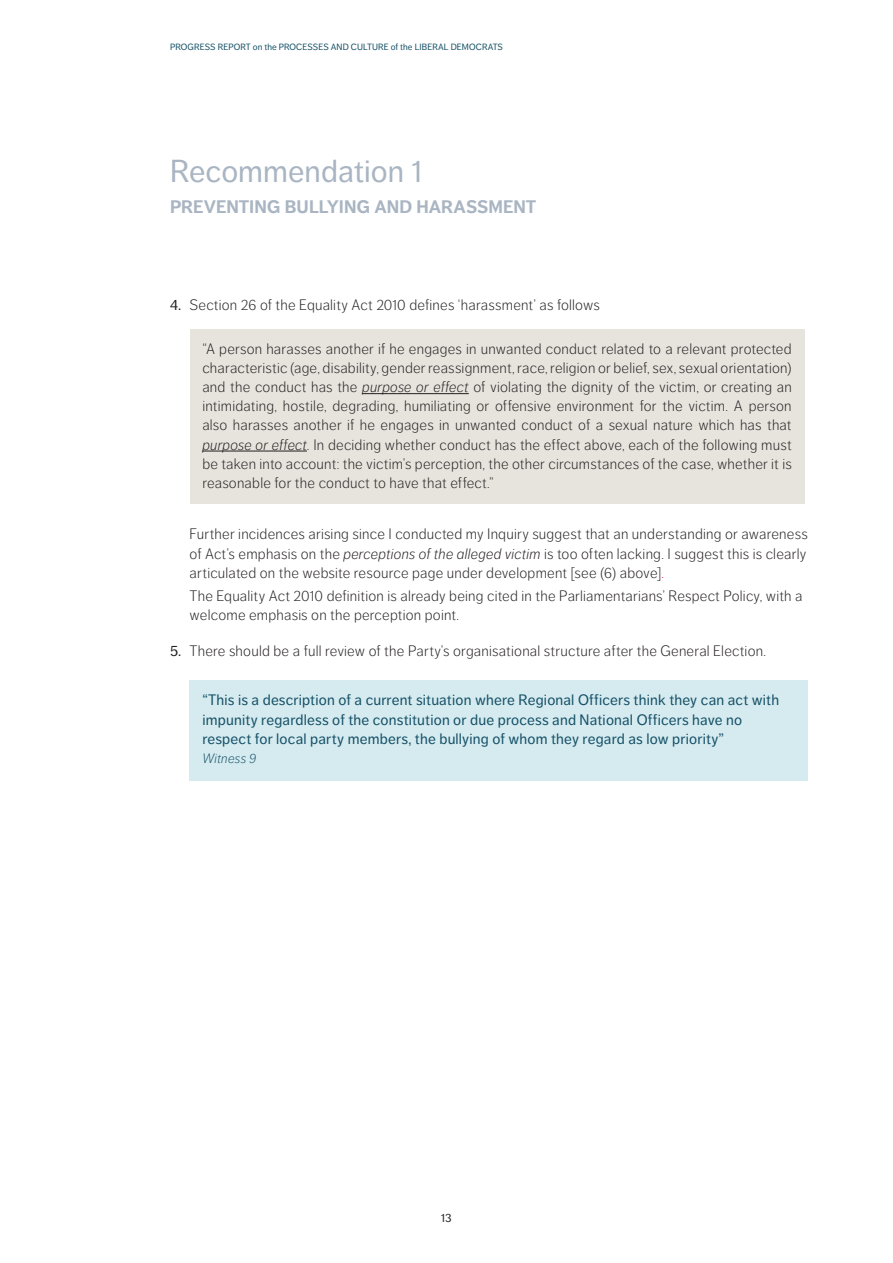
<style>
.page{position:relative;width:893px;height:1263px;background:#fff}
.page>*{position:absolute;margin:0;border:0;box-sizing:border-box;transform-origin:0 0}
.t1{font:31.5px "Dagny Pro";color:#a9b5c2}
.t2{font:700 18px "Dagny Pro";color:#a9b5c2}
.t3{font:300 15px/19.2px "Dagny Pro";letter-spacing:.015em;color:#231f20;text-align:justify}
.t4{font:15px/19.2px "Dagny Pro";letter-spacing:.015em;color:#165168}
.t5{font:italic 300 13.5px "Dagny Pro";letter-spacing:.01em;color:#165168}
.t6{font:12px "Dagny Pro";color:#231f20}
.t7{font:9px "Dagny Pro";letter-spacing:.01em;color:#165168}
.s1{font-weight:400}
.s2{font-style:italic}
.s3{color:#ed028c}
</style>
<div class="page">
<div style="left:190px;top:329px;width:614px;height:174px;background:#e7e4de"></div>
<hr style="left:362px;top:393px;width:107px;height:1px;background:#231f20">
<hr style="left:202px;top:451px;width:105px;height:1px;background:#231f20">
<div style="left:190px;top:680px;width:618px;height:100px;background:#d5ebef"></div>
<p class="t7" style="left:170px;top:42px;width:334px">Progress Report on the Processes and Culture of the Liberal Democrats</p>
<h1 class="t1" style="left:170px;top:153px;width:254px">Recommendation 1</h1>
<p class="t2" style="left:170px;top:196px;width:368px">PREVENTING BULLYING AND HARASSMENT</p>
<p class="t3" style="left:170px;top:295px;width:431px"><span class="s1">4.</span> Section 26 of the Equality Act 2010 defines ‘harassment’ as follows</p>
<p class="t3" style="left:202px;top:339px;width:591px">“A person harasses another if he engages in unwanted conduct related to a relevant protected characteristic (age, disability, gender reassignment, race, religion or belief, sex, sexual orientation) and the conduct has the <span class="s2">purpose or effect</span> of violating the dignity of the victim, or creating an intimidating, hostile, degrading, humiliating or offensive environment for the victim. A person also harasses another if he engages in unwanted conduct of a sexual nature which has that <span class="s2">purpose or effect</span>. In deciding whether conduct has the effect above, each of the following must be taken into account: the victim’s perception, the other circumstances of the case, whether it is reasonable for the conduct to have that effect.”</p>
<p class="t3" style="left:190px;top:525px;width:620px">Further incidences arising since I conducted my Inquiry suggest that an understanding or awareness of Act’s emphasis on the <span class="s2">perceptions of the alleged victim</span> is too often lacking. I suggest this is clearly articulated on the website resource page under development [see (6) above]<span class="s3">.</span></p>
<p class="t3" style="left:190px;top:586px;width:615px">The Equality Act 2010 definition is already being cited in the Parliamentarians’ Respect Policy, with a welcome emphasis on the perception point.</p>
<p class="t3" style="left:170px;top:642px;width:597px"><span class="s1">5.</span> There should be a full review of the Party’s organisational structure after the General Election.</p>
<p class="t4" style="left:202px;top:691px;width:578px">“This is a description of a current situation where Regional Officers think they can act with impunity regardless of the constitution or due process and National Officers have no respect for local party members, the bullying of whom they regard as low priority”</p>
<p class="t5" style="left:202px;top:750px;width:56px">Witness 9</p>
<p class="t6" style="left:441px;top:1211px;width:12px">13</p>
</div>
